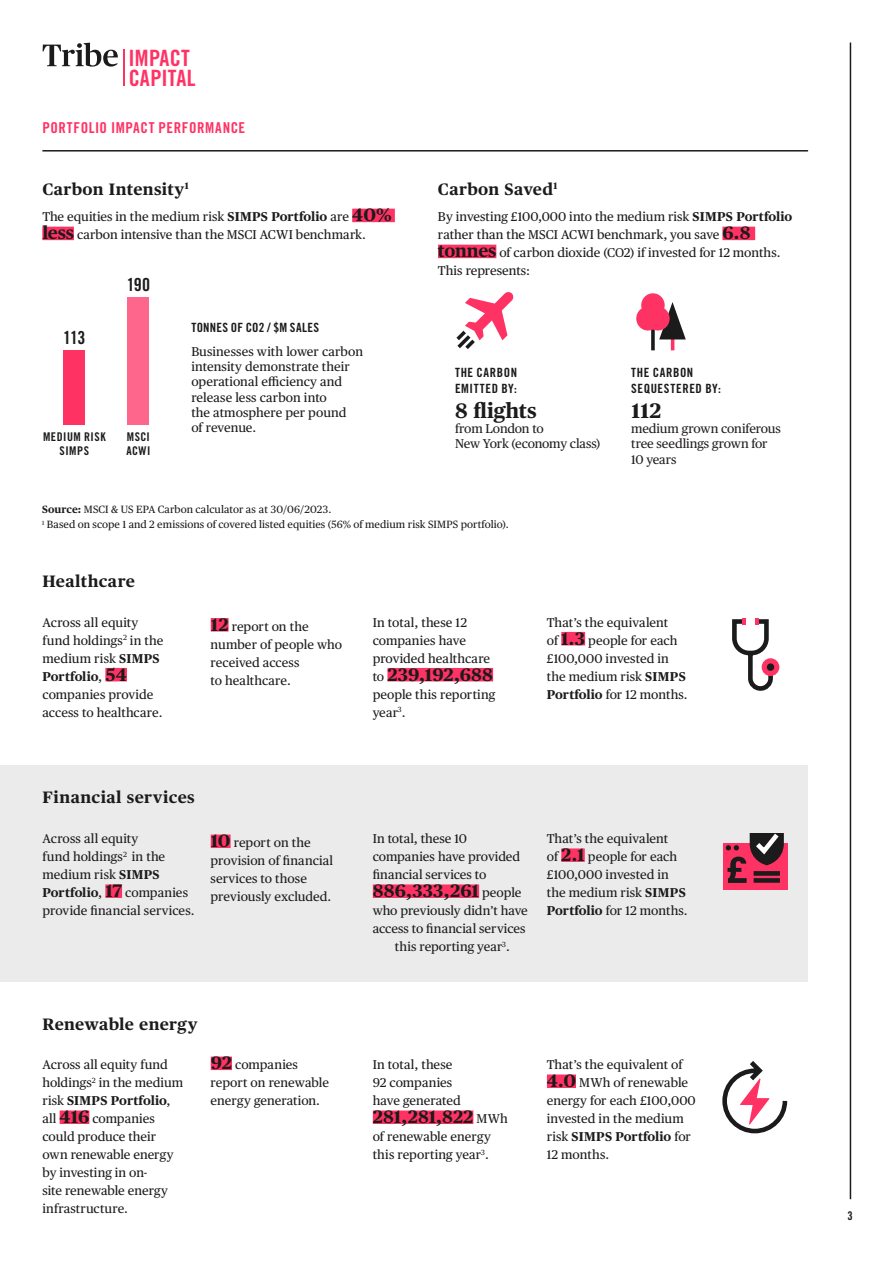
<style>
.page{position:relative;width:893px;height:1263px;background:#fff}
.page>*{position:absolute;margin:0;border:0;box-sizing:border-box;transform-origin:0 0}
.t1{font:22.5px/19.6px "Trade Gothic Bold Cond Twenty";letter-spacing:.005em;color:#ff3264}
.Body_copy{font:700 21px "Publico Text";color:#1b1b1b}
.Body_copy-2{font:700 18px "Publico Text";letter-spacing:.005em;color:#1b1b1b}
.Trade_Gothic{font:18px "Trade Gothic LT Pro Bd Cn 20";letter-spacing:-.04em;color:#1b1b1b}
.Body_copy-3{font:700 16.5px "Publico Text";letter-spacing:.02em;color:#1b1b1b}
.Body_copy-4{font:15px "Trade Gothic LT Pro Bd Cn 20";letter-spacing:.04em;color:#ff3264}
.Body_copy-5{font:12.75px/18px "Publico Text";color:#1b1b1b}
.Body_copy-6{font:12.75px/15.3px "Publico Text";letter-spacing:-.015em;color:#231f20}
.Body_copy-7{font:12.75px/15.3px "Trade Gothic LT Pro Bd Cn 20";letter-spacing:.04em;color:#1b1b1b}
.Graphs_Grey{font:12px/13.8px "Trade Gothic LT Pro Bd Cn 20";letter-spacing:.04em;color:#1b1b1b;text-align:center}
.Trade_Gothic-2{font:10.5px "Publico Text";letter-spacing:.01em;color:#1b1b1b}
.s1{font-weight:700}
.s2{font-weight:700;font-size:18px}
.s3{color:#231f20}
.s4{font-weight:400;font-size:12.75px}
</style>
<div class="page">
<hr style="left:850px;top:43px;width:1px;height:1156px;background:#1b1b1b">
<svg style="left:43px;top:43px;width:75px;height:24px"></svg>
<hr style="left:124px;top:50px;width:1px;height:36px;background:#ff3264">
<div style="left:0;top:765px;width:808px;height:217px;background:#ebebeb"></div>
<div style="left:352px;top:209px;width:43px;height:13px;background:#ff3264"></div>
<div style="left:42px;top:227px;width:32px;height:13px;background:#ff3264"></div>
<div style="left:722px;top:227px;width:33px;height:13px;background:#ff3264"></div>
<div style="left:438px;top:245px;width:58px;height:13px;background:#ff3264"></div>
<div style="left:64px;top:350px;width:21px;height:75px;background:#ff3264"></div>
<div style="left:128px;top:298px;width:21px;height:127px;background:#ff668c"></div>
<div style="left:105px;top:668px;width:22px;height:13px;background:#ff3264"></div>
<div style="left:211px;top:618px;width:18px;height:13px;background:#ff3264"></div>
<div style="left:387px;top:668px;width:106px;height:13px;background:#ff3264"></div>
<div style="left:561px;top:632px;width:24px;height:13px;background:#ff3264"></div>
<div style="left:105px;top:884px;width:17px;height:14px;background:#ff3264"></div>
<div style="left:211px;top:834px;width:20px;height:14px;background:#ff3264"></div>
<div style="left:373px;top:884px;width:106px;height:14px;background:#ff3264"></div>
<div style="left:561px;top:848px;width:24px;height:14px;background:#ff3264"></div>
<div style="left:60px;top:1110px;width:29px;height:14px;background:#ff3264"></div>
<div style="left:211px;top:1056px;width:21px;height:14px;background:#ff3264"></div>
<div style="left:373px;top:1110px;width:100px;height:14px;background:#ff3264"></div>
<div style="left:547px;top:1074px;width:29px;height:14px;background:#ff3264"></div>
<hr style="left:43px;top:150px;width:764px;height:2px;background:#1b1b1b">
<hr style="left:671px;top:333px;width:3px;height:17px;background:#ff3264">
<svg style="left:659px;top:302px;width:27px;height:37px"></svg>
<svg style="left:651px;top:329px;width:4px;height:21px"></svg>
<div style="left:636px;top:307px;width:24px;height:23px;background:#ff3264;border-radius:50%"></div>
<div style="left:646px;top:307px;width:24px;height:23px;background:#ff3264;border-radius:50%"></div>
<div style="left:641px;top:293px;width:24px;height:24px;background:#ff3264;border-radius:50%"></div>
<svg style="left:456px;top:292px;width:58px;height:57px"></svg>
<div style="left:762px;top:658px;width:17px;height:18px;background:#ff3264;border-radius:50%"></div>
<svg style="left:732px;top:618px;width:43px;height:73px"></svg>
<div style="left:723px;top:843px;width:64px;height:47px;background:#ff3264"></div>
<svg style="left:726px;top:833px;width:58px;height:50px"></svg>
<svg style="left:722px;top:1061px;width:66px;height:73px"></svg>
<h1 class="t1" style="left:129px;top:48px;width:69px">IMPACT<br>CAPITAL</h1>
<p class="Body_copy-4" style="left:43px;top:119px;width:204px">PORTFOLIO IMPACT PERFORMANCE</p>
<p class="Body_copy-3" style="left:42px;top:176px;width:148px">Carbon Intensity<sup>1</sup></p>
<p class="Body_copy-5" style="left:42px;top:207px;width:351px">The equities in the medium risk <span class="s1">SIMPS Portfolio</span> are <span class="s2">40% less</span> carbon intensive than the MSCI ACWI benchmark<span class="s3">.</span></p>
<p class="Trade_Gothic" style="left:63px;top:327px;width:24px">113</p>
<p class="Trade_Gothic" style="left:127px;top:273px;width:25px">190</p>
<p class="Graphs_Grey" style="left:43px;top:430px;width:64px">MEDIUM RISK<br>SIMPS</p>
<p class="Graphs_Grey" style="left:127px;top:430px;width:25px;text-align:left">MSCI<br>ACWI</p>
<p class="Body_copy-7" style="left:191px;top:319px;width:129px">TONNES OF CO2 / $M SALES</p>
<p class="Body_copy-5" style="left:191px;top:343px;width:173px;line-height:15.3px">Businesses with lower carbon intensity demonstrate their operational efficiency and release less carbon into<br>the atmosphere per pound<br>of revenue.</p>
<p class="Body_copy-3" style="left:438px;top:176px;width:121px">Carbon Saved<sup>1</sup></p>
<p class="Body_copy-5" style="left:438px;top:207px;width:356px">By investing £100,000 into the medium risk <span class="s1">SIMPS Portfolio </span>rather than the MSCI ACWI benchmark, you save <span class="s2">6.8 tonnes</span> of carbon dioxide (CO2) if invested for 12 months.<br>This represents:</p>
<p class="Body_copy-7" style="left:455px;top:365px;width:64px">THE CARBON<br>EMITTED BY:</p>
<p class="Body_copy" style="left:455px;top:394px;width:83px">8 flights</p>
<p class="Body_copy-6" style="left:455px;top:420px;width:147px">from London to<br>New York (economy class)</p>
<p class="Body_copy-7" style="left:631px;top:365px;width:91px">THE CARBON<br>SEQUESTERED BY:</p>
<p class="Body_copy" style="left:631px;top:394px;width:31px">112</p>
<p class="Body_copy-6" style="left:631px;top:420px;width:151px">medium grown coniferous tree seedlings grown for<br>10 years</p>
<p class="Trade_Gothic-2" style="left:42px;top:502px;width:291px"><span class="s1">Source:</span> MSCI &amp; US EPA Carbon calculator as at 30/06/2023.</p>
<p class="Trade_Gothic-2" style="left:42px;top:517px;width:468px"><sup>1</sup> Based on scope 1 and 2 emissions of covered listed equities (56% of medium risk SIMPS portfolio).</p>
<p class="Body_copy-3" style="left:43px;top:568px;width:94px">Healthcare</p>
<p class="Body_copy-5" style="left:43px;top:612px;width:122px">Across all equity fund holdings<sup>2</sup> in the medium risk <span class="s1">SIMPS<br>Portfolio</span>, <span class="s2">54 </span>companies provide access to healthcare.</p>
<p class="Body_copy-5" style="left:211px;top:616px;width:133px"><span class="s2">12</span> report on the number of people who received access<br>to healthcare.</p>
<p class="Body_copy-5" style="left:373px;top:612px;width:119px">In total, these 12 companies have provided healthcare</p>
<p class="Body_copy-2" style="left:373px;top:660px;width:122px"><span class="s4">to</span> 239,192,688</p>
<p class="Body_copy-5" style="left:373px;top:684px;width:124px">people this reporting year<sup>3</sup>.</p>
<p class="Body_copy-5" style="left:547px;top:612px;width:142px">That’s the equivalent<br>of <span class="s2">1.3</span> people for each £100,000 invested in the medium risk <span class="s1">SIMPS<br>Portfolio</span> for 12 months.</p>
<p class="Body_copy-3" style="left:43px;top:785px;width:154px">Financial services</p>
<p class="Body_copy-5" style="left:43px;top:829px;width:153px">Across all equity<br>fund holdings<sup>2</sup> in the medium risk <span class="s1">SIMPS<br>Portfolio</span>, <span class="s2">17</span> companies provide financial services.</p>
<p class="Body_copy-5" style="left:211px;top:833px;width:124px"><span class="s2">10</span> report on the provision of financial services to those previously excluded.</p>
<p class="Body_copy-5" style="left:373px;top:829px;width:149px">In total, these 10 companies have provided financial services to</p>
<p class="Body_copy-2" style="left:373px;top:877px;width:150px">886,333,261 <span class="s4">people</span></p>
<p class="Body_copy-5" style="left:373px;top:901px;width:157px;text-align:center">who previously didn’t have access to financial services this reporting year<sup>3</sup>.</p>
<p class="Body_copy-5" style="left:547px;top:829px;width:142px">That’s the equivalent<br>of <span class="s2">2.1</span> people for each £100,000 invested in the medium risk <span class="s1">SIMPS<br>Portfolio</span> for 12 months.</p>
<p class="Body_copy-3" style="left:43px;top:1011px;width:156px">Renewable energy</p>
<p class="Body_copy-5" style="left:43px;top:1055px;width:142px">Across all equity fund holdings<sup>2</sup> in the medium risk <span class="s1">SIMPS Portfolio</span>, all <span class="s2">416</span> companies could produce their own renewable energy by investing in on-<br>site renewable energy infrastructure.</p>
<p class="Body_copy-5" style="left:211px;top:1055px;width:120px"><span class="s2">92</span> companies report on renewable energy generation.</p>
<p class="Body_copy-5" style="left:373px;top:1055px;width:90px">In total, these<br>92 companies have generated</p>
<p class="Body_copy-2" style="left:373px;top:1103px;width:136px">281,281,822 <span class="s4">MWh</span></p>
<p class="Body_copy-5" style="left:373px;top:1127px;width:120px">of renewable energy this reporting year<sup>3</sup>.</p>
<p class="Body_copy-5" style="left:547px;top:1055px;width:151px">That’s the equivalent of<br><span class="s2">4.0</span> MWh of renewable energy for each £100,000 invested in the medium risk <span class="s1">SIMPS Portfolio</span> for<br>12 months.</p>
<p class="Graphs_Grey" style="left:848px;top:1209px;width:7px">3</p>
</div>
